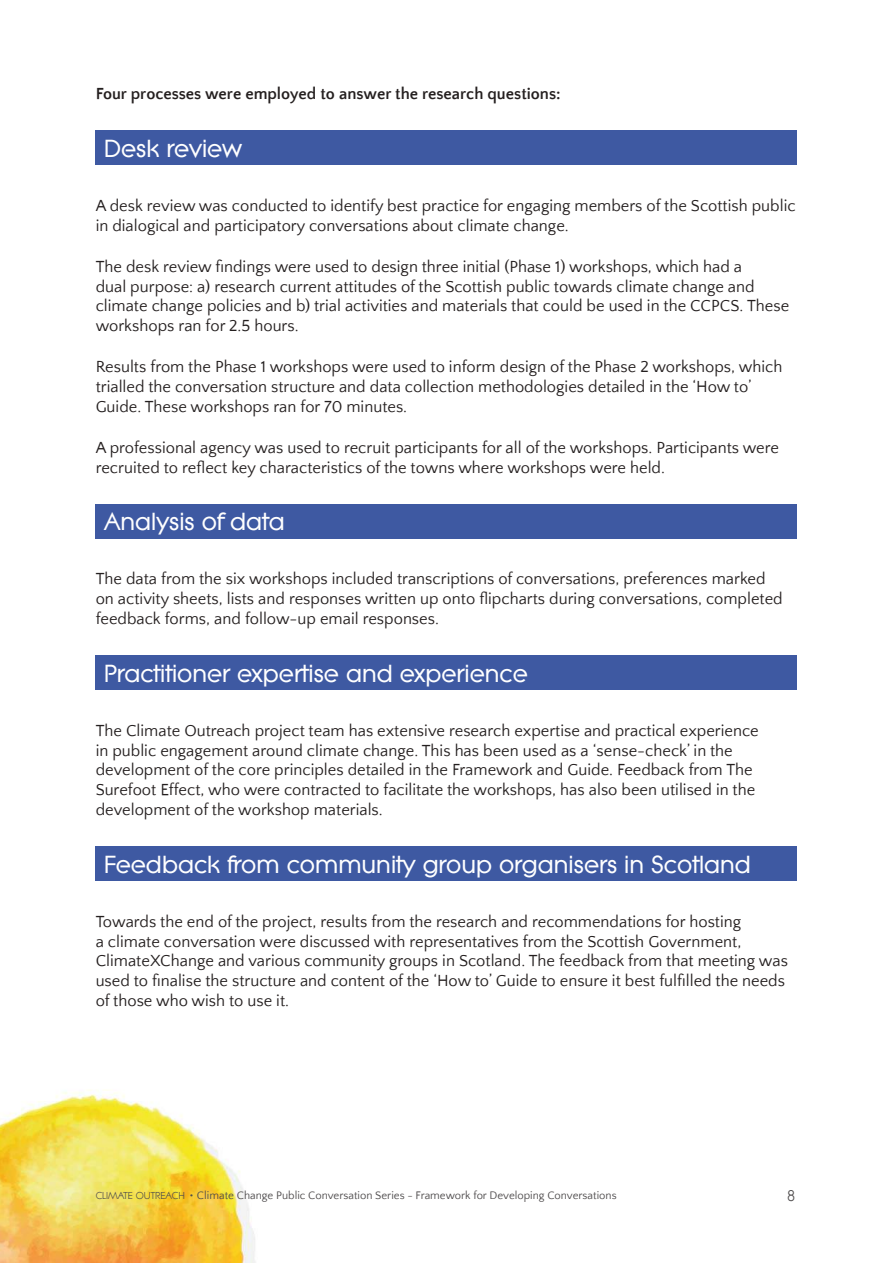
<style>
.page{position:relative;width:893px;height:1263px;background:#fff}
.page>*{position:absolute;margin:0;border:0;box-sizing:border-box;transform-origin:0 0}
.t1{font:700 24px "Litera Serial";color:#fff}
.t2{font:16.5px/19.8px "Quattrocento Sans";color:#241f1f}
.t3{font:700 16.5px "Quattrocento Sans";color:#241f1f}
.t4{font:15px "Litera Serial";color:#4e4b4c}
.t5{font:11.25px "Quattrocento Sans";color:#4e4b4c}
.s1{font-family:"Litera Serial";font-size:9.75px}
.s2{font-weight:700;font-size:15px}
</style>
<div class="page">
<div style="left:96px;top:131px;width:701px;height:34px;background:#3e59a2"></div>
<div style="left:96px;top:504px;width:701px;height:35px;background:#3e59a2"></div>
<div style="left:96px;top:656px;width:701px;height:34px;background:#3e59a2"></div>
<div style="left:96px;top:847px;width:701px;height:34px;background:#3e59a2"></div>
<img style="left:0;top:1090px;width:255px;height:173px">
<p class="t3" style="left:96px;top:85px;width:466px">Four processes were employed to answer the research questions:</p>
<h1 class="t1" style="left:104px;top:134px;width:140px">Desk review</h1>
<p class="t2" style="left:96px;top:196px;width:701px">A desk review was conducted to identify best practice for engaging members of the Scottish public in dialogical and participatory conversations about climate change.</p>
<p class="t2" style="left:96px;top:257px;width:695px">The desk review findings were used to design three initial (Phase 1) workshops, which had a<br>dual purpose: a) research current attitudes of the Scottish public towards climate change and climate change policies and b) trial activities and materials that could be used in the CCPCS. These workshops ran for 2.5 hours.</p>
<p class="t2" style="left:96px;top:357px;width:688px">Results from the Phase 1 workshops were used to inform design of the Phase 2 workshops, which trialled the conversation structure and data collection methodologies detailed in the ‘How to’<br>Guide. These workshops ran for 70 minutes.</p>
<p class="t2" style="left:96px;top:438px;width:685px">A professional agency was used to recruit participants for all of the workshops. Participants were recruited to reflect key characteristics of the towns where workshops were held.</p>
<h1 class="t1" style="left:104px;top:507px;width:182px">Analysis of data</h1>
<p class="t2" style="left:96px;top:570px;width:689px">The data from the six workshops included transcriptions of conversations, preferences marked on activity sheets, lists and responses written up onto flipcharts during conversations, completed feedback forms, and follow-up email responses.</p>
<h1 class="t1" style="left:104px;top:659px;width:425px">Practitioner expertise and experience</h1>
<p class="t2" style="left:96px;top:721px;width:665px">The Climate Outreach project team has extensive research expertise and practical experience in public engagement around climate change. This has been used as a ‘sense-check’ in the development of the core principles detailed in the Framework and Guide. Feedback from The Surefoot Effect, who were contracted to facilitate the workshops, has also been utilised in the development of the workshop materials.</p>
<h1 class="t1" style="left:104px;top:850px;width:648px">Feedback from community group organisers in Scotland</h1>
<p class="t2" style="left:96px;top:912px;width:694px">Towards the end of the project, results from the research and recommendations for hosting<br>a climate conversation were discussed with representatives from the Scottish Government, ClimateXChange and various community groups in Scotland. The feedback from that meeting was used to finalise the structure and content of the ‘How to’ Guide to ensure it best fulfilled the needs of those who wish to use it.</p>
<p class="t5" style="left:96px;top:1189px;width:522px"><span class="s1">CLIMATE OUTREACH</span> <span class="s2">•</span> Climate Change Public Conversation Series - Framework for Developing Conversations</p>
<p class="t4" style="left:787px;top:1187px;width:10px">8</p>
</div>
